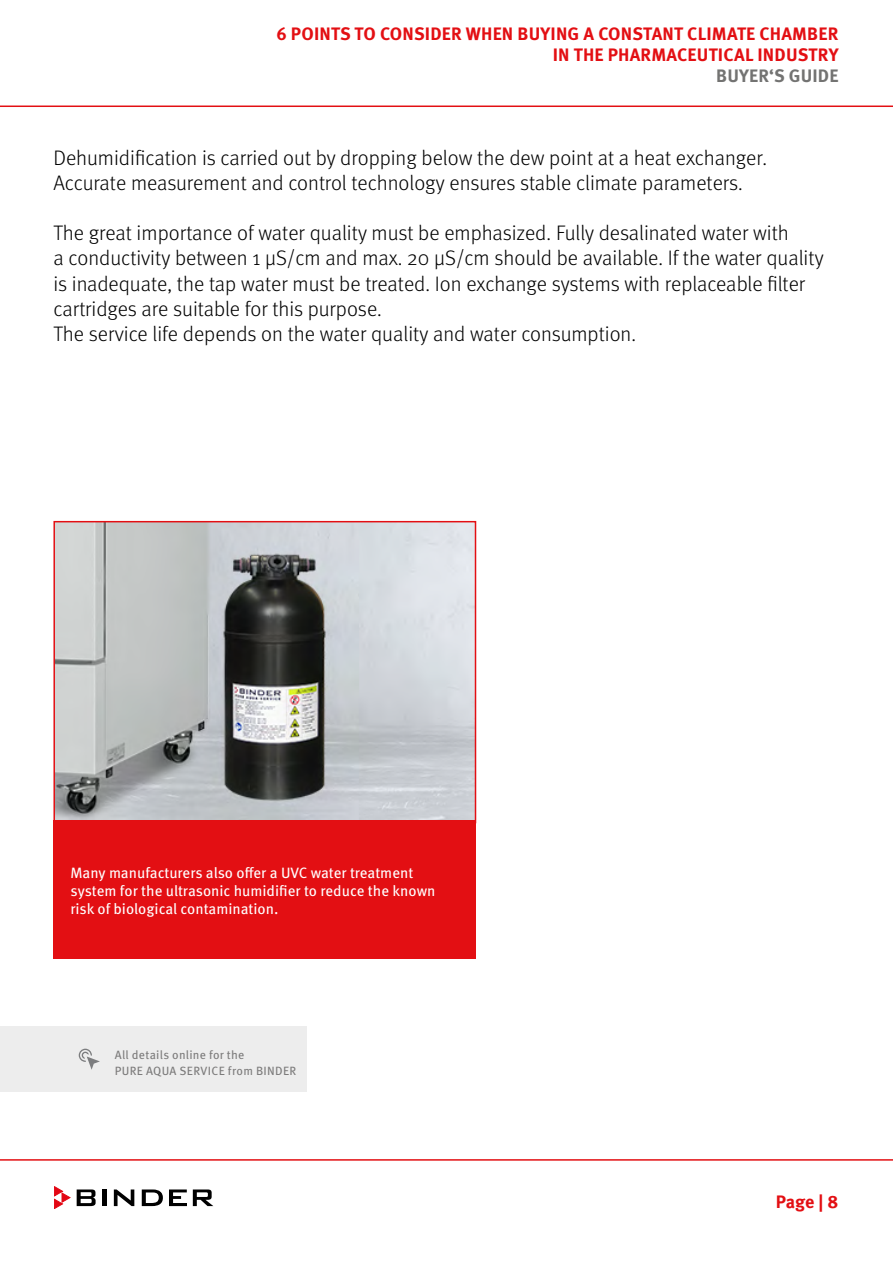
<style>
.page{position:relative;width:893px;height:1263px;background:#fff}
.page>*{position:absolute;margin:0;border:0;box-sizing:border-box;transform-origin:0 0}
.t1{font:300 21px/25.2px "Meta Pro";color:#000}
.t2{font:700 18px/21px "Meta Pro";letter-spacing:.01em;color:#e30f13;text-align:right}
.t3{font:700 18px "Meta Pro";letter-spacing:.01em;color:#737372}
.t4{font:15px/18px "Meta Pro";color:#fff}
.p_body_all-details{font:12px "Meta Pro";letter-spacing:.025em;color:#7c7b7b}
</style>
<div class="page">
<svg style="left:0;top:1159px;width:893px;height:48px"></svg>
<svg style="left:77px;top:1189px;width:19px;height:17px"></svg>
<hr style="left:102px;top:1189px;width:4px;height:17px;background:#000">
<svg style="left:114px;top:1189px;width:20px;height:17px"></svg>
<svg style="left:142px;top:1189px;width:21px;height:17px"></svg>
<svg style="left:169px;top:1189px;width:18px;height:17px"></svg>
<svg style="left:193px;top:1189px;width:20px;height:17px"></svg>
<svg style="left:54px;top:1186px;width:16px;height:23px"></svg>
<svg style="left:0;top:105px;width:893px;height:2px;background:#ea4d50"></svg>
<img style="left:56px;top:524px;width:417px;height:296px">
<div style="left:53px;top:521px;width:423px;height:302px;border:2px solid #e30f13"></div>
<div style="left:53px;top:820px;width:423px;height:139px;background:#e30f13"></div>
<div style="left:0;top:1026px;width:306px;height:66px;background:#ededed"></div>
<svg style="left:79px;top:1049px;width:21px;height:21px"></svg>
<p class="t2" style="left:276px;top:22px;width:564px">6 POINTS TO CONSIDER WHEN BUYING A CONSTANT CLIMATE CHAMBER<br>IN THE PHARMACEUTICAL INDUSTRY</p>
<p class="t3" style="left:716px;top:61px;width:124px">BUYER‘S GUIDE</p>
<p class="t1" style="left:53px;top:144px;width:715px">Dehumidification is carried out by dropping below the dew point at a heat exchanger.<br>Accurate measurement and control technology ensures stable climate parameters.</p>
<p class="t1" style="left:53px;top:219px;width:772px">The great importance of water quality must be emphasized. Fully desalinated water with<br>a conductivity between 1 µS/cm and max. 20 µS/cm should be available. If the water quality is inadequate, the tap water must be treated. Ion exchange systems with replaceable filter cartridges are suitable for this purpose.</p>
<p class="t1" style="left:53px;top:320px;width:584px">The service life depends on the water quality and water consumption.</p>
<p class="t4" style="left:70px;top:862px;width:367px">Many manufacturers also offer a UVC water treatment system for the ultrasonic humidifier to reduce the known risk of biological contamination.</p>
<p class="p_body_all-details" style="left:115px;top:1045px;width:131px">All details online for the</p>
<p class="p_body_all-details" style="left:115px;top:1062px;width:183px">PURE AQUA SERVICE from BINDER</p>
<p class="t2" style="left:776px;top:1190px;width:64px">Page | 8</p>
</div>
